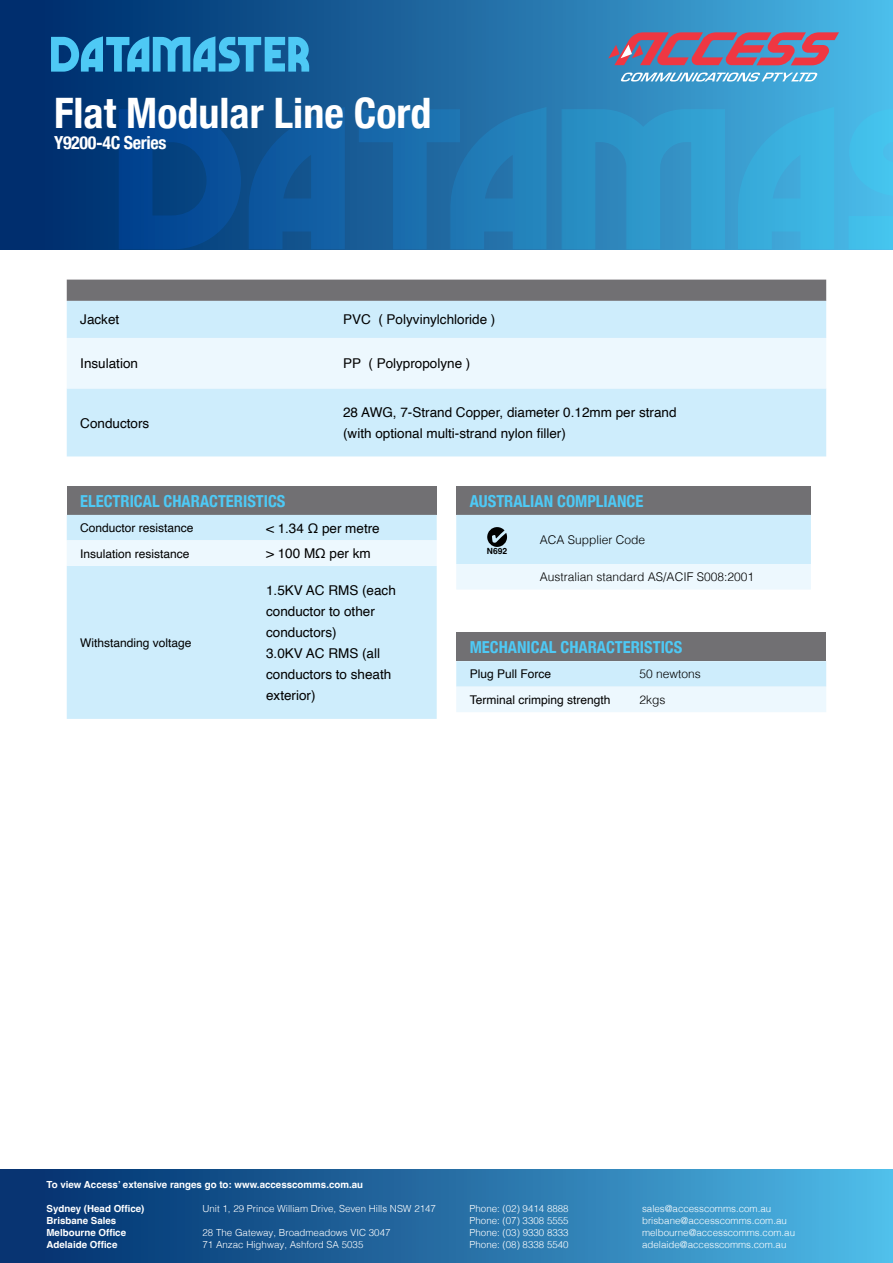
<style>
.page{position:relative;width:893px;height:1263px;background:#fff}
.page>*{position:absolute;margin:0;border:0;box-sizing:border-box;transform-origin:0 0}
.t1{font:700 condensed 42px "Helvetica Neue";color:#fff}
.t2{font:700 condensed 18px "Helvetica Neue LT Com";letter-spacing:-.02em;color:#fff}
.Table_heading_2{font:700 condensed 16.5px "Helvetica Neue";color:#4ec9f5}
.t3{font:13.5px/21px "Helvetica";color:#000}
.t4{font:12px "Helvetica";color:#000}
.t5{font:300 12px "Helvetica";color:#000}
.t6{font:300 9.75px "Helvetica";color:#fff}
.t7{font:700 9.75px "Helvetica";color:#fff}
.t8{font:700 8.55px "Helvetica";color:#000}
</style>
<div class="page">
<div style="left:0;top:1169px;width:893px;height:94px;background:linear-gradient(to right,#002a69,#4eb8e5)"></div>
<div style="left:0;top:0;width:893px;height:249px;background:linear-gradient(to right,#002464,#4ab7e5)"></div>
<svg style="left:562px;top:109px;width:163px;height:140px;background:#2e94c7"></svg>
<svg style="left:738px;top:107px;width:96px;height:142px;background:#3baedc"></svg>
<svg style="left:249px;top:107px;width:96px;height:142px;background:#10589b"></svg>
<svg style="left:848px;top:109px;width:45px;height:140px;background:#45beea"></svg>
<svg style="left:359px;top:107px;width:187px;height:142px;background:#1e71ac"></svg>
<svg style="left:119px;top:109px;width:122px;height:140px;background:#04468d"></svg>
<svg style="left:51px;top:36px;width:258px;height:36px;background:#3193c6"></svg>
<svg style="left:608px;top:32px;width:231px;height:33px;background:#9f637f"></svg>
<svg style="left:620px;top:73px;width:198px;height:9px"></svg>
<div style="left:67px;top:280px;width:759px;height:21px;background:#717073"></div>
<div style="left:67px;top:301px;width:759px;height:155px;background:#ceedfc"></div>
<div style="left:67px;top:338px;width:759px;height:50px;background:#edf8fe"></div>
<div style="left:67px;top:486px;width:370px;height:29px;background:#717073"></div>
<div style="left:67px;top:515px;width:370px;height:204px;background:#ceedfc"></div>
<div style="left:67px;top:540px;width:370px;height:26px;background:#edf8fe"></div>
<div style="left:456px;top:486px;width:355px;height:29px;background:#717073"></div>
<div style="left:456px;top:632px;width:370px;height:29px;background:#717073"></div>
<svg style="left:456px;top:661px;width:370px;height:51px;background:#ddf2fc"></svg>
<svg style="left:456px;top:515px;width:355px;height:74px;background:#d6eefa"></svg>
<p class="t1" style="left:54px;top:78px;width:379px">Flat Modular Line Cord</p>
<p class="t2" style="left:54px;top:132px;width:114px">Y9200-4C Series</p>
<p class="t3" style="left:80px;top:310px;width:41px">Jacket</p>
<p class="t3" style="left:343px;top:310px;width:154px">PVC ( Polyvinylchloride )</p>
<p class="t3" style="left:80px;top:353px;width:59px">Insulation</p>
<p class="t3" style="left:343px;top:353px;width:129px">PP ( Polypropolyne )</p>
<p class="t3" style="left:80px;top:413px;width:71px">Conductors</p>
<p class="t3" style="left:343px;top:402px;width:335px">28 AWG, 7-Strand Copper, diameter 0.12mm per strand</p>
<p class="t3" style="left:343px;top:423px;width:224px">(with optional multi-strand nylon filler)</p>
<p class="Table_heading_2" style="left:80px;top:487px;width:207px">ELECTRICAL CHARACTERISTICS</p>
<p class="t4" style="left:80px;top:519px;width:115px">Conductor resistance</p>
<p class="t3" style="left:266px;top:518px;width:115px">&lt; 1.34 Ω per metre</p>
<p class="t4" style="left:80px;top:544px;width:111px">Insulation resistance</p>
<p class="t3" style="left:266px;top:543px;width:106px">&gt; 100 MΩ per km</p>
<p class="t4" style="left:80px;top:633px;width:113px">Withstanding voltage</p>
<p class="t3" style="left:266px;top:580px;width:131px">1.5KV AC RMS (each conductor to other conductors)</p>
<p class="t3" style="left:266px;top:643px;width:127px">3.0KV AC RMS (all conductors to sheath exterior)</p>
<p class="Table_heading_2" style="left:470px;top:487px;width:175px">AUSTRALIAN COMPLIANCE</p>
<p class="t5" style="left:540px;top:529px;width:107px">ACA Supplier Code</p>
<p class="t5" style="left:540px;top:567px;width:216px">Australian standard AS/ACIF S008:2001</p>
<p class="t8" style="left:487px;top:546px;width:22px">N692</p>
<p class="Table_heading_2" style="left:470px;top:634px;width:214px">MECHANICAL CHARACTERISTICS</p>
<p class="t4" style="left:470px;top:665px;width:83px">Plug Pull Force</p>
<p class="t5" style="left:639px;top:664px;width:63px">50 newtons</p>
<p class="t4" style="left:470px;top:690px;width:142px">Terminal crimping strength</p>
<p class="t5" style="left:639px;top:689px;width:28px">2kgs</p>
<p class="t7" style="left:46px;top:1178px;width:318px">To view Access’ extensive ranges go to: www.accesscomms.com.au</p>
<p class="t7" style="left:46px;top:1202px;width:100px">Sydney (Head Office)</p>
<p class="t6" style="left:203px;top:1200px;width:235px">Unit 1, 29 Prince William Drive, Seven Hills NSW 2147</p>
<p class="t6" style="left:470px;top:1200px;width:101px">Phone: (02) 9414 8888</p>
<p class="t6" style="left:642px;top:1200px;width:131px">sales@accesscomms.com.au</p>
<p class="t7" style="left:46px;top:1214px;width:71px">Brisbane Sales</p>
<p class="t6" style="left:470px;top:1212px;width:101px">Phone: (07) 3308 5555</p>
<p class="t6" style="left:642px;top:1212px;width:146px">brisbane@accesscomms.com.au</p>
<p class="t7" style="left:46px;top:1226px;width:81px">Melbourne Office</p>
<p class="t6" style="left:203px;top:1224px;width:190px">28 The Gateway, Broadmeadows VIC 3047</p>
<p class="t6" style="left:470px;top:1224px;width:101px">Phone: (03) 9330 8333</p>
<p class="t6" style="left:642px;top:1224px;width:155px">melbourne@accesscomms.com.au</p>
<p class="t7" style="left:46px;top:1238px;width:72px">Adelaide Office</p>
<p class="t6" style="left:202px;top:1236px;width:162px">71 Anzac Highway, Ashford SA 5035</p>
<p class="t6" style="left:470px;top:1236px;width:101px">Phone: (08) 8338 5540</p>
<p class="t6" style="left:642px;top:1236px;width:146px">adelaide@accesscomms.com.au</p>
</div>
